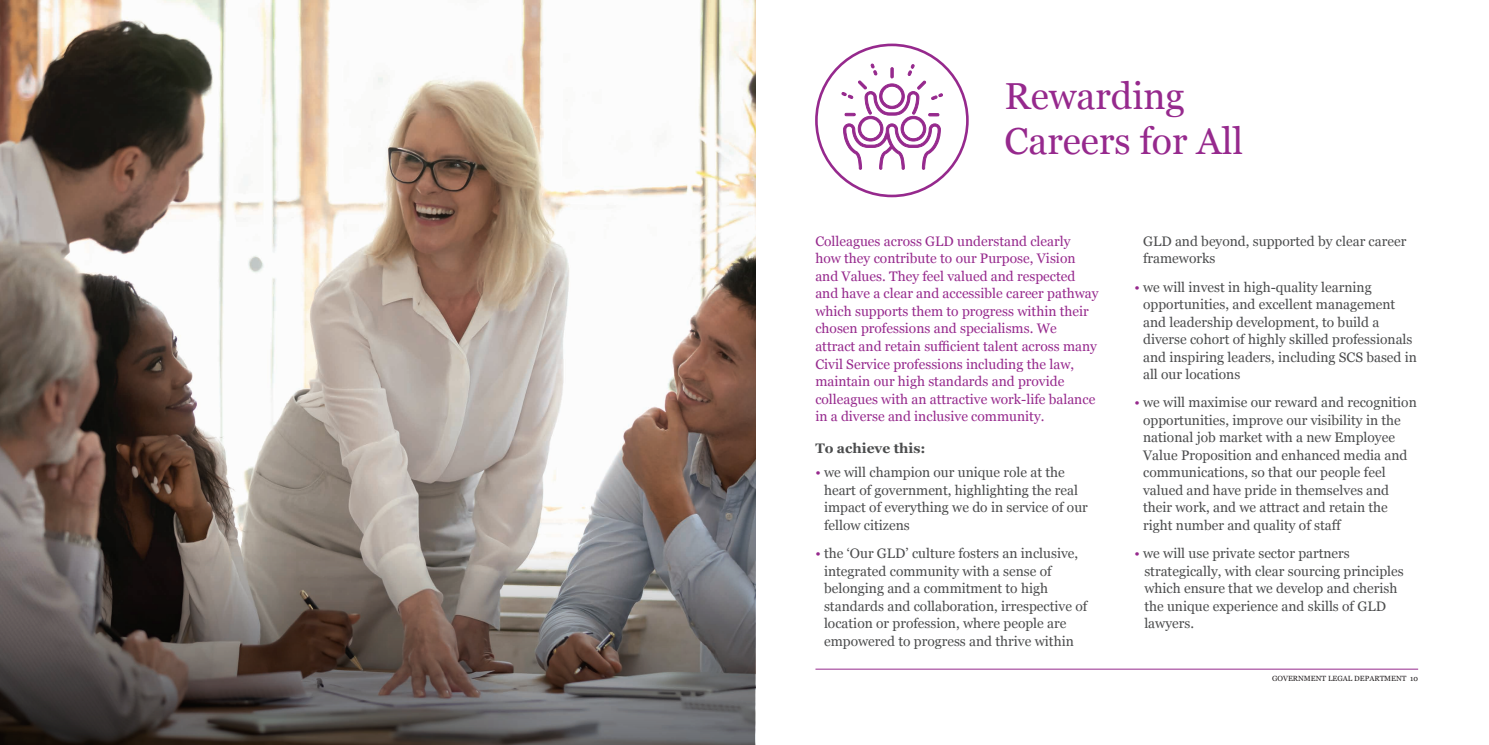
<style>
.page{position:relative;width:1489px;height:745px;background:#fff}
.page>*{position:absolute;margin:0;border:0;box-sizing:border-box;transform-origin:0 0}
._03__Page_heads{font:37.5px/45px "Georgia";color:#96298d}
._01__Grey_Body_text{font:13.75px/17.5px "Georgia";color:#4b4c4d}
.Purple_intro_para{font:13.75px/17.5px "Georgia";color:#96298d}
._01__Grey_Body_text-2{font:700 13.75px "Georgia";color:#4b4c4d}
.t1{font:7.5px "Georgia";color:#231f20}
.s1{color:#96298d}
</style>
<div class="page">
<img style="left:0;top:0;width:755px;height:533px">
<svg style="left:0;top:533px;width:755px;height:211px;background:#67605d"></svg>
<hr style="left:815px;top:668px;width:602px;height:1px;background:#96298d">
<div style="left:815px;top:44px;width:153px;height:153px;border:3px solid #96298d;border-radius:50%"></div>
<svg style="left:841px;top:63px;width:102px;height:107px"></svg>
<p class="_03__Page_heads" style="left:1004px;top:72px;width:240px">Rewarding<br>Careers for All</p>
<p class="Purple_intro_para" style="left:815px;top:232px;width:285px">Colleagues across GLD understand clearly how they contribute to our Purpose, Vision and Values. They feel valued and respected and have a clear and accessible career pathway which supports them to progress within their chosen professions and specialisms. We attract and retain sufficient talent across many Civil Service professions including the law, maintain our high standards and provide colleagues with an attractive work-life balance in a diverse and inclusive community.</p>
<p class="_01__Grey_Body_text-2" style="left:815px;top:437px;width:112px">To achieve this:</p>
<p class="_01__Grey_Body_text" style="left:824px;top:463px;width:265px;text-indent:-9px"><span class="s1">•</span> we will champion our unique role at the heart of government, highlighting the real impact of everything we do in service of our fellow citizens</p>
<p class="_01__Grey_Body_text" style="left:824px;top:543px;width:265px;text-indent:-9px"><span class="s1">•</span> the ‘Our GLD’ culture fosters an inclusive, integrated community with a sense of belonging and a commitment to high standards and collaboration, irrespective of location or profession, where people are empowered to progress and thrive within</p>
<p class="_01__Grey_Body_text" style="left:1143px;top:232px;width:265px">GLD and beyond, supported by clear career frameworks</p>
<p class="_01__Grey_Body_text" style="left:1143px;top:277px;width:275px;text-indent:-9px"><span class="s1">•</span> we will invest in high-quality learning opportunities, and excellent management and leadership development, to build a diverse cohort of highly skilled professionals and inspiring leaders, including SCS based in all our locations</p>
<p class="_01__Grey_Body_text" style="left:1143px;top:393px;width:275px;text-indent:-9px"><span class="s1">•</span> we will maximise our reward and recognition opportunities, improve our visibility in the national job market with a new Employee Value Proposition and enhanced media and communications, so that our people feel valued and have pride in themselves and their work, and we attract and retain the right number and quality of staff</p>
<p class="_01__Grey_Body_text" style="left:1144px;top:543px;width:261px;text-indent:-10px"><span class="s1">•</span> we will use private sector partners strategically, with clear sourcing principles which ensure that we develop and cherish the unique experience and skills of GLD lawyers.</p>
<p class="t1" style="left:1271px;top:672px;width:147px">GOVERNMENT LEGAL DEPARTMENT 10</p>
</div>
